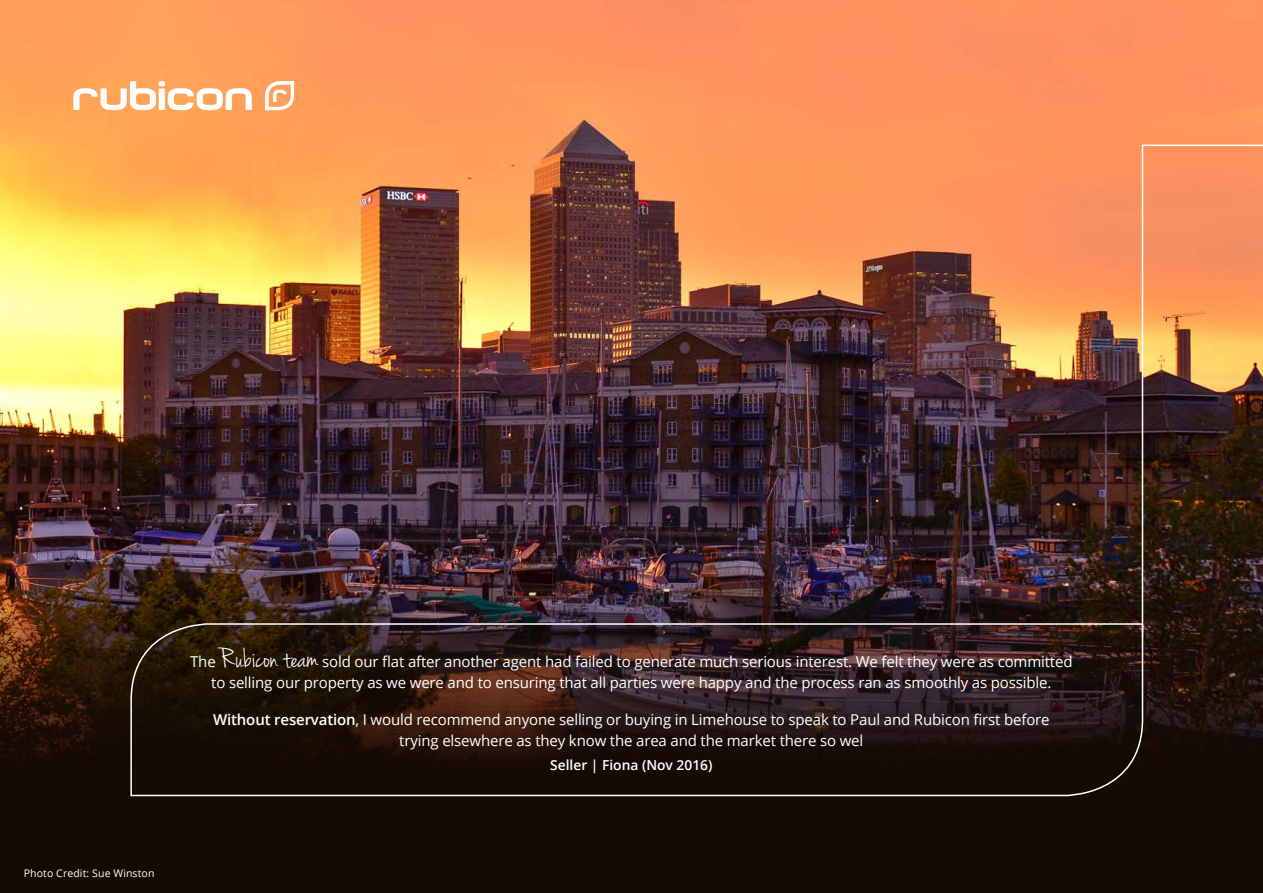
<style>
.page{position:relative;width:1263px;height:893px;background:#fff}
.page>*{position:absolute;margin:0;border:0;box-sizing:border-box;transform-origin:0 0}
.t1{font:15px/21px "Open Sans";letter-spacing:-.01em;color:#fff;text-align:center}
.t2{font:600 13.8px "Open Sans";color:#fff}
.t3{font:10.5px "Open Sans";letter-spacing:.01em;color:#fff}
.s1{font-family:"Jenna Sue";font-size:30px}
.s2{font-weight:600}
</style>
<div class="page">
<img style="left:0;top:0;width:1263px;height:893px">
<hr style="left:1142px;top:145px;width:121px;height:1px;background:#fff">
<img style="left:66px;top:75px;width:233px;height:42px">
<svg style="left:130px;top:622px;width:1014px;height:175px;background:#291915"></svg>
<hr style="left:1142px;top:146px;width:1px;height:491px;background:#fff">
<p class="t1" style="left:190px;top:651px;width:884px">The <span class="s1">Rubicon team</span> sold our flat after another agent had failed to generate much serious interest. We felt they were as committed to selling our property as we were and to ensuring that all parties were happy and the process ran as smoothly as possible.</p>
<p class="t1" style="left:213px;top:709px;width:838px"><span class="s2">Without reservation</span>, I would recommend anyone selling or buying in Limehouse to speak to Paul and Rubicon first before trying elsewhere as they know the area and the market there so wel</p>
<p class="t2" style="left:550px;top:756px;width:164px">Seller | Fiona (Nov 2016)</p>
<p class="t3" style="left:24px;top:866px;width:132px">Photo Credit: Sue Winston</p>
</div>
